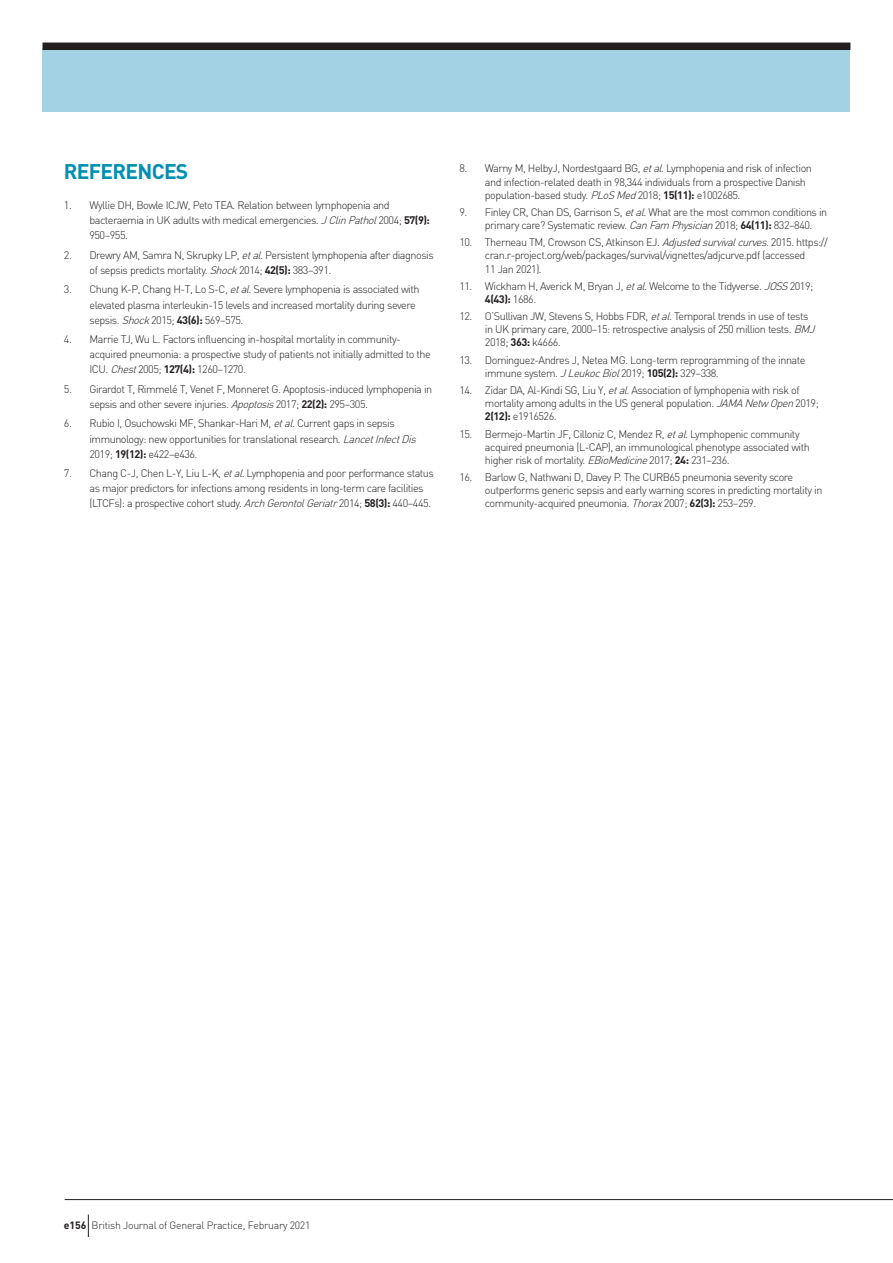
<style>
.page{position:relative;width:893px;height:1263px;background:#fff}
.page>*{position:absolute;margin:0;border:0;box-sizing:border-box;transform-origin:0 0}
.t1{font:700 21px "DIN";letter-spacing:-.035em;color:#008fb3}
.t2{font:300 10.8px/13px "DIN";letter-spacing:-.045em;color:#231f20}
.t3{font:300 10.5px "DIN";letter-spacing:-.025em;color:#231f20}
.s1{font-style:italic}
.s2{font-weight:700}
</style>
<div class="page">
<div style="left:43px;top:48px;width:807px;height:64px;background:#a2d2e3"></div>
<div style="left:43px;top:43px;width:807px;height:7px;background:#231f20"></div>
<svg style="left:88px;top:1214px;width:1px;height:23px"></svg>
<hr style="left:65px;top:1199px;width:828px;height:1px;background:#231f20">
<h1 class="t1" style="left:64px;top:158px;width:126px">REFERENCES</h1>
<p class="t2" style="left:89px;top:198px;width:342px;line-height:15.1px;text-indent:-26px">1. Wyllie DH, Bowle ICJW, Peto TEA. Relation between lymphopenia and bacteraemia in UK adults with medical emergencies. <span class="s1">JClinPathol</span>2004; <span class="s2">57(9):<br></span>950–955.</p>
<p class="t2" style="left:89px;top:247px;width:346px;line-height:15.1px;text-indent:-26px">2. Drewry AM, Samra N, Skrupky LP, <span class="s1">etal.</span>Persistent lymphopenia after diagnosis of sepsis predicts mortality. <span class="s1">Shock</span>2014; <span class="s2">42(5):</span> 383–391.</p>
<p class="t2" style="left:89px;top:282px;width:332px;line-height:15.1px;text-indent:-26px">3. Chung K-P, Chang H-T, Lo S-C, <span class="s1">etal.</span>Severe lymphopenia is associated with elevated plasma interleukin-15 levels and increased mortality during severe sepsis. <span class="s1">Shock</span>2015; <span class="s2">43(6):</span> 569–575.</p>
<p class="t2" style="left:89px;top:331px;width:343px;line-height:15.1px;text-indent:-26px">4. Marrie TJ, Wu L. Factors influencing in-hospital mortality in community&shy;acquired pneumonia: a prospective study of patients not initially admitted to the<br>ICU. <span class="s1">Chest</span>2005; <span class="s2">127(4):</span> 1260–1270.</p>
<p class="t2" style="left:89px;top:381px;width:344px;line-height:15.1px;text-indent:-26px">5. Girardot T, Rimmelé T, Venet F, Monneret G. Apoptosis-induced lymphopenia in sepsis and other severe injuries. <span class="s1">Apoptosis</span>2017; <span class="s2">22(2):</span> 295–305.</p>
<p class="t2" style="left:89px;top:416px;width:331px;line-height:15.1px;text-indent:-26px">6. Rubio I, Osuchowski MF, Shankar-Hari M, <span class="s1">etal.</span>Current gaps in sepsis immunology: new opportunities for translational research. <span class="s1">LancetInfectDis<br></span>2019; <span class="s2">19(12):</span> e422–e436.</p>
<p class="t2" style="left:89px;top:465px;width:346px;line-height:15.1px;text-indent:-26px">7. Chang C-J, Chen L-Y, Liu L-K, <span class="s1">etal.</span>Lymphopenia and poor performance status as major predictors for infections among residents in long-term care facilities (LTCFs): a prospective cohort study. <span class="s1">ArchGerontolGeriatr</span>2014; <span class="s2">58(3):</span> 440–445.</p>
<p class="t2" style="left:485px;top:162px;width:329px;text-indent:-26px">8. Warny M, HelbyJ, Nordestgaard BG, <span class="s1">etal.</span>Lymphopenia and risk of infection and infection-related death in 98,344 individuals from a prospective Danish population-based study. <span class="s1">PLoSMed</span>2018; <span class="s2">15(11):</span> e1002685.</p>
<p class="t2" style="left:485px;top:205px;width:344px;text-indent:-26px">9. Finley CR, Chan DS, Garrison S, <span class="s1">etal.</span>What are the most common conditions in primary care? Systematic review. <span class="s1">CanFam Physician</span>2018; <span class="s2">64(11):</span> 832–840.</p>
<p class="t2" style="left:485px;top:236px;width:344px;text-indent:-26px">10. Therneau TM, Crowson CS, Atkinson EJ. <span class="s1">Adjustedsurvivalcurves.</span>2015. https:// cran.r-project.org/web/packages/survival/vignettes/adjcurve.pdf (accessed<br>11 Jan 2021).</p>
<p class="t2" style="left:485px;top:279px;width:330px;text-indent:-26px">11. Wickham H, Averick M, Bryan J, <span class="s1">etal.</span>Welcome to the Tidyverse. <span class="s1">JOSS</span>2019;<br><span class="s2">4(43):</span> 1686.</p>
<p class="t2" style="left:485px;top:310px;width:334px;text-indent:-26px">12. O’Sullivan JW, Stevens S, Hobbs FDR, <span class="s1">etal.</span>Temporal trends in use of tests in UK primary care, 2000–15: retrospective analysis of 250 million tests. <span class="s1">BMJ<br></span>2018; <span class="s2">363:</span> k4666.</p>
<p class="t2" style="left:485px;top:353px;width:322px;text-indent:-26px">13. Dominguez-Andres J, Netea MG. Long-term reprogramming of the innate immune system. <span class="s1">JLeukocBiol</span>2019; <span class="s2">105(2):</span> 329–338.</p>
<p class="t2" style="left:485px;top:384px;width:335px;text-indent:-26px">14. Zidar DA, Al-Kindi SG, Liu Y, <span class="s1">etal.</span>Association of lymphopenia with risk of mortality among adults in the US general population. <span class="s1">JAMANetwOpen</span>2019;<br><span class="s2">2(12):</span> e1916526.</p>
<p class="t2" style="left:485px;top:427px;width:326px;text-indent:-26px">15. Bermejo-Martin JF, Cilloniz C, Mendez R, <span class="s1">etal.</span>Lymphopenic community acquired pneumonia (L-CAP), an immunological phenotype associated with higher risk of mortality. <span class="s1">EBioMedicine</span>2017; <span class="s2">24:</span> 231–236.</p>
<p class="t2" style="left:485px;top:471px;width:339px;text-indent:-26px">16. Barlow G, Nathwani D, Davey P. The CURB65 pneumonia severity score outperforms generic sepsis and early warning scores in predicting mortality in community-acquired pneumonia. <span class="s1">Thorax</span>2007; <span class="s2">62(3):</span> 253–259.</p>
<p class="t3" style="left:64px;top:1219px;width:248px"><span class="s2">e156</span> British Journal of General Practice, February 2021</p>
</div>
